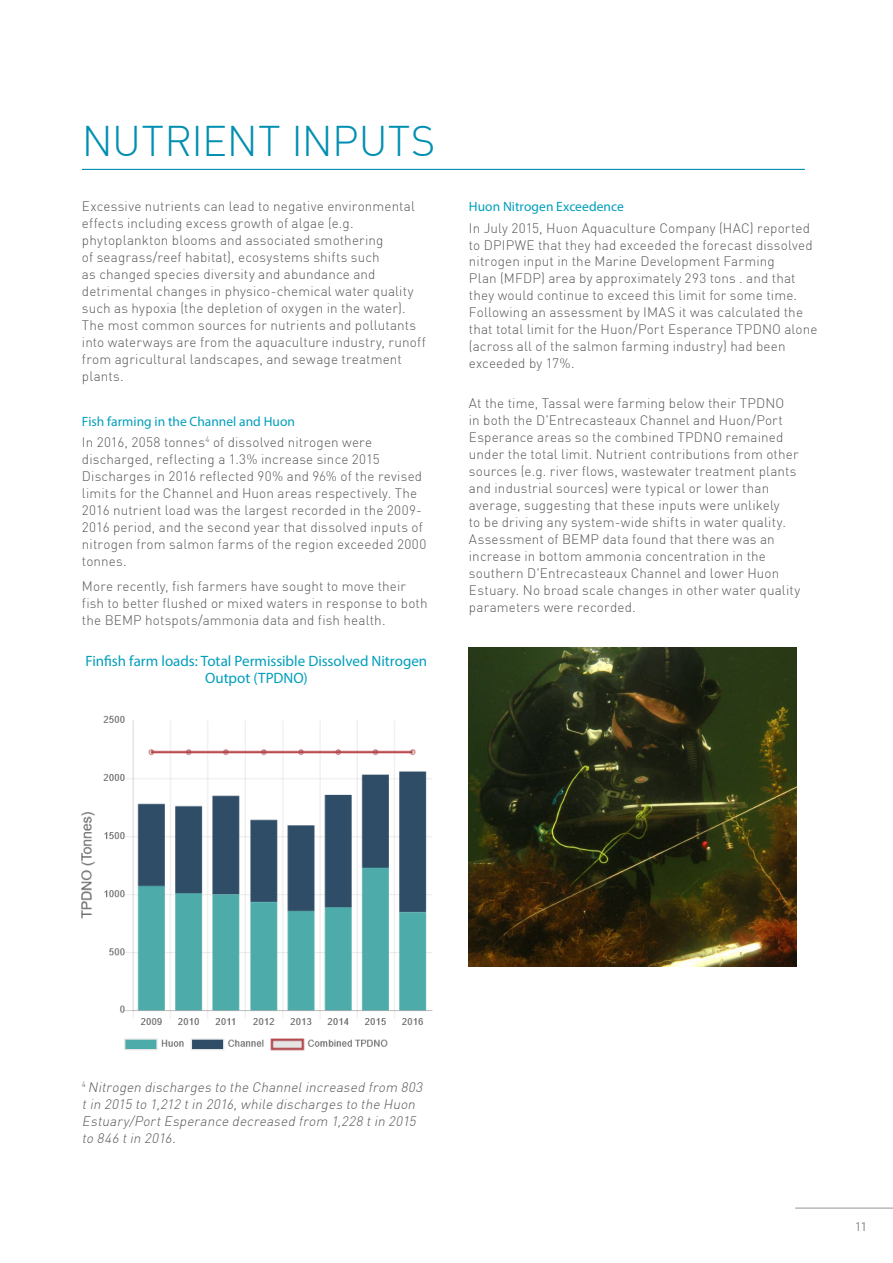
<style>
.page{position:relative;width:893px;height:1263px;background:#fff}
.page>*{position:absolute;margin:0;border:0;box-sizing:border-box;transform-origin:0 0}
.NRM_Heading_1_Green{font:300 42px "DIN";letter-spacing:-.005em;color:#008fb1}
.NRM_Body_Bullets{font:15px/17.2px "Myriad Pro";color:#009ebc;text-align:center}
.NRM_Body_Bullets-2{font:300 13.5px/17px "DIN";letter-spacing:.01em;color:#57585a}
.NRM_Body{font:300 13.5px/17px "DIN";letter-spacing:.01em;color:#57585a}
.NRM_Heading_5{font:italic 300 13.5px/17.2px "DIN";color:#57585a}
.NRM_Heading_5-2{font:13.5px "Myriad Pro";letter-spacing:.005em;color:#009ebc}
.t1{font:13.5px "Myriad Pro";color:#939598}
</style>
<div class="page">
<hr style="left:82px;top:169px;width:723px;height:1px;background:#008fb1">
<img style="left:81px;top:715px;width:352px;height:336px">
<img style="left:469px;top:647px;width:327px;height:319px">
<hr style="left:795px;top:1208px;width:98px;height:1px;background:#939598">
<p class="NRM_Heading_1_Green" style="left:82px;top:115px;width:355px">NUTRIENT INPUTS</p>
<p class="NRM_Body_Bullets-2" style="left:82px;top:198px;width:345px">Excessive nutrients can lead to negative environmental effects including excess growth of algae (e.g. phytoplankton blooms and associated smothering<br>of seagrass/reef habitat), ecosystems shifts such<br>as changed species diversity and abundance and detrimental changes in physico-chemical water quality such as hypoxia (the depletion of oxygen in the water).<br>The most common sources for nutrients and pollutants into waterways are from the aquaculture industry, runoff from agricultural landscapes, and sewage treatment plants.</p>
<p class="NRM_Heading_5-2" style="left:82px;top:413px;width:215px">Fish farming in the Channel and Huon</p>
<p class="NRM_Body" style="left:82px;top:433px;width:346px">In 2016, 2058 tonnes<sup>4</sup> of dissolved nitrogen were discharged, reflecting a 1.3% increase since 2015<br>Discharges in 2016 reflected 90% and 96% of the revised limits for the Channel and Huon areas respectively. The 2016 nutrient load was the largest recorded in the 2009- 2016 period, and the second year that dissolved inputs of nitrogen from salmon farms of the region exceeded 2000 tonnes.</p>
<p class="NRM_Body_Bullets-2" style="left:82px;top:578px;width:347px">More recently, fish farmers have sought to move their fish to better flushed or mixed waters in response to both the BEMP hotspots/ammonia data and fish health.</p>
<p class="NRM_Body_Bullets" style="left:85px;top:652px;width:343px">Finfish farm loads: Total Permissible Dissolved Nitrogen<br>Outpot (TPDNO)</p>
<p class="NRM_Heading_5-2" style="left:469px;top:198px;width:156px">Huon Nitrogen Exceedence</p>
<p class="NRM_Body_Bullets-2" style="left:469px;top:219px;width:350px">In July 2015, Huon Aquaculture Company (HAC) reported to DPIPWE that they had exceeded the forecast dissolved nitrogen input in the Marine Development Farming<br>Plan (MFDP) area by approximately 293 tons . and that they would continue to exceed this limit for some time.<br>Following an assessment by IMAS it was calculated the that total limit for the Huon/Port Esperance TPDNO alone (across all of the salmon farming industry) had been exceeded by 17%.</p>
<p class="NRM_Body_Bullets-2" style="left:469px;top:395px;width:333px">At the time, Tassal were farming below their TPDNO<br>in both the D'Entrecasteaux Channel and Huon/Port Esperance areas so the combined TPDNO remained under the total limit. Nutrient contributions from other sources (e.g. river flows, wastewater treatment plants and industrial sources) were typical or lower than average, suggesting that these inputs were unlikely<br>to be driving any system-wide shifts in water quality.<br>Assessment of BEMP data found that there was an increase in bottom ammonia concentration in the southern D'Entrecasteaux Channel and lower Huon Estuary. No broad scale changes in other water quality parameters were recorded.</p>
<p class="NRM_Heading_5" style="left:82px;top:1078px;width:345px"><sup>4</sup> Nitrogen discharges to the Channelincreased from 803 tin 2015 to 1,212 tin 2016,while discharges to the Huon Estuary/PortEsperance decreased from 1,228 tin 2015 to 846 tin 2016.</p>
<p class="t1" style="left:855px;top:1218px;width:14px">11</p>
</div>
